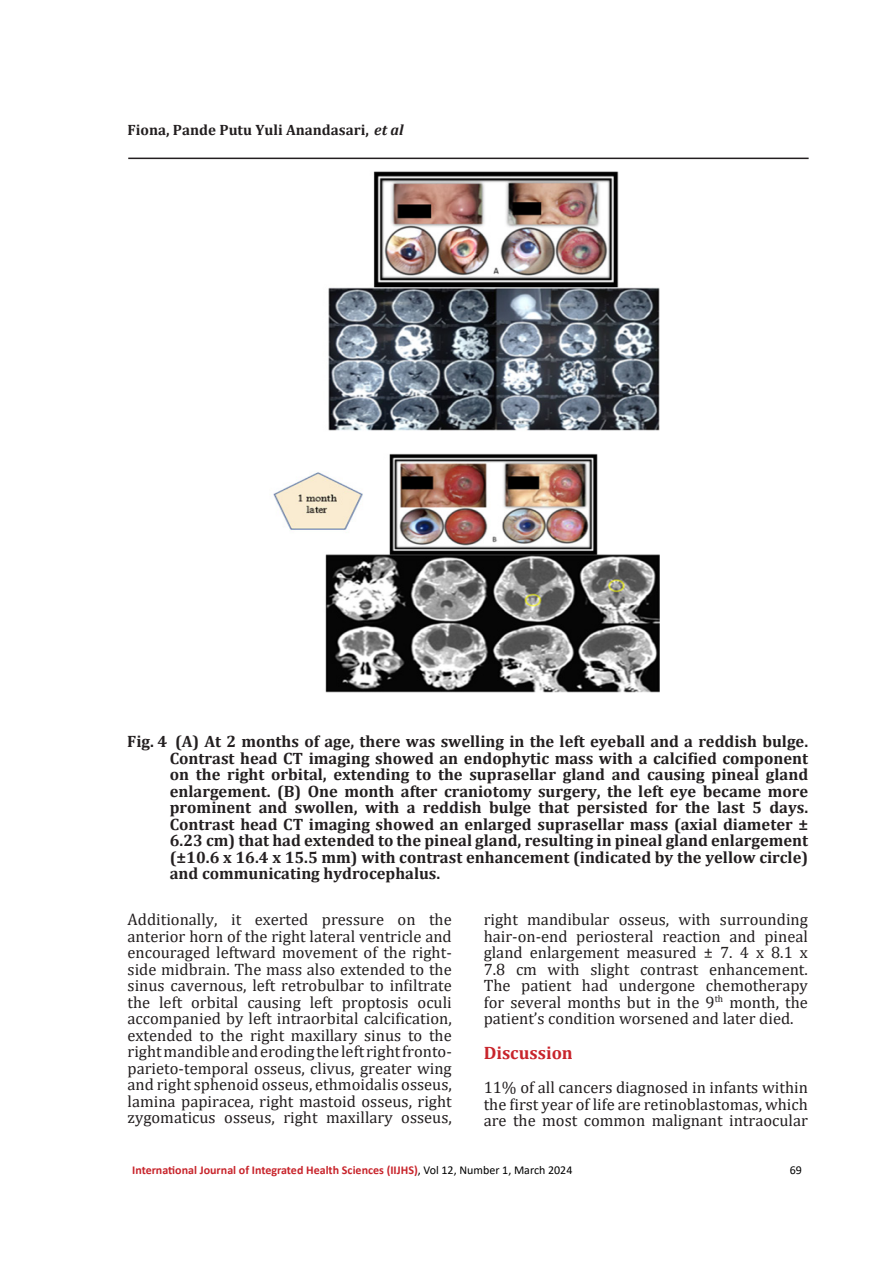
<style>
.page{position:relative;width:893px;height:1263px;background:#fff}
.page>*{position:absolute;margin:0;border:0;box-sizing:border-box;transform-origin:0 0}
.Sub_Judul{font:700 18px "Cambria";color:#c8242b}
.Isi_Artikel_0_5{font:16.5px/16.5px "Cambria";color:#231f20;text-align:justify}
.Isi_Artikel{font:700 16.5px/16.5px "Cambria";color:#231f20;text-align:justify}
.Isi_Artikel-2{font:16.5px/16.5px "Cambria";color:#231f20;text-align:justify}
.Header_Judul{font:700 15px "Cambria";color:#231f20}
.t1{font:700 12px "Calibri";color:#c8242b}
.t2{font:12px "Calibri";color:#000}
.s1{font-style:italic}
.s2{font-weight:400;color:#000}
</style>
<div class="page">
<hr style="left:128px;top:158px;width:681px;height:1px;background:#231f20">
<img style="left:273px;top:171px;width:387px;height:521px">
<p class="Header_Judul" style="left:128px;top:120px;width:277px">Fiona, Pande Putu Yuli Anandasari, <span class="s1">et al</span></p>
<p class="Isi_Artikel" style="left:127px;top:733px;width:42px">Fig. 4</p>
<p class="Isi_Artikel" style="left:170px;top:733px;width:640px;text-indent:5px">(A) At 2 months of age, there was swelling in the left eyeball and a reddish bulge.<br>Contrast head CT imaging showed an endophytic mass with a calcified component on the right orbital, extending to the suprasellar gland and causing pineal gland enlargement. (B) One month after craniotomy surgery, the left eye became more prominent and swollen, with a reddish bulge that persisted for the last 5 days.<br>Contrast head CT imaging showed an enlarged suprasellar mass (axial diameter ± 6.23 cm) that had extended to the pineal gland, resulting in pineal gland enlargement (±10.6 x 16.4 x 15.5 mm) with contrast enhancement (indicated by the yellow circle) and communicating hydrocephalus.</p>
<p class="Isi_Artikel_0_5" style="left:128px;top:911px;width:326px">Additionally, it exerted pressure on the anterior horn of the right lateral ventricle and encouraged leftward movement of the right&shy;side midbrain. The mass also extended to the sinus cavernous, left retrobulbar to infiltrate the left orbital causing left proptosis oculi accompanied by left intraorbital calcification, extended to the right maxillary sinus to the right mandible and eroding the left right fronto&shy;parieto-temporal osseus, clivus, greater wing and right sphenoid osseus, ethmoidalis osseus, lamina papiracea, right mastoid osseus, right zygomaticus osseus, right maxillary osseus,</p>
<p class="Isi_Artikel_0_5" style="left:484px;top:911px;width:326px">right mandibular osseus, with surrounding hair-on-end periosteral reaction and pineal gland enlargement measured ± 7. 4 x 8.1 x 7.8 cm with slight contrast enhancement.<br>The patient had undergone chemotherapy for several months but in the 9<sup>th</sup> month, the patient’s condition worsened and later died.</p>
<p class="Sub_Judul" style="left:484px;top:1040px;width:91px">Discussion</p>
<p class="Isi_Artikel-2" style="left:484px;top:1079px;width:326px">11% of all cancers diagnosed in infants within the first year of life are retinoblastomas, which are the most common malignant intraocular</p>
<p class="t1" style="left:132px;top:1161px;width:442px">International Journal of Integrated Health Sciences (IIJHS)<span class="s2">, Vol 12, Number 1, March 2024</span></p>
<p class="t2" style="left:790px;top:1162px;width:14px">69</p>
</div>
